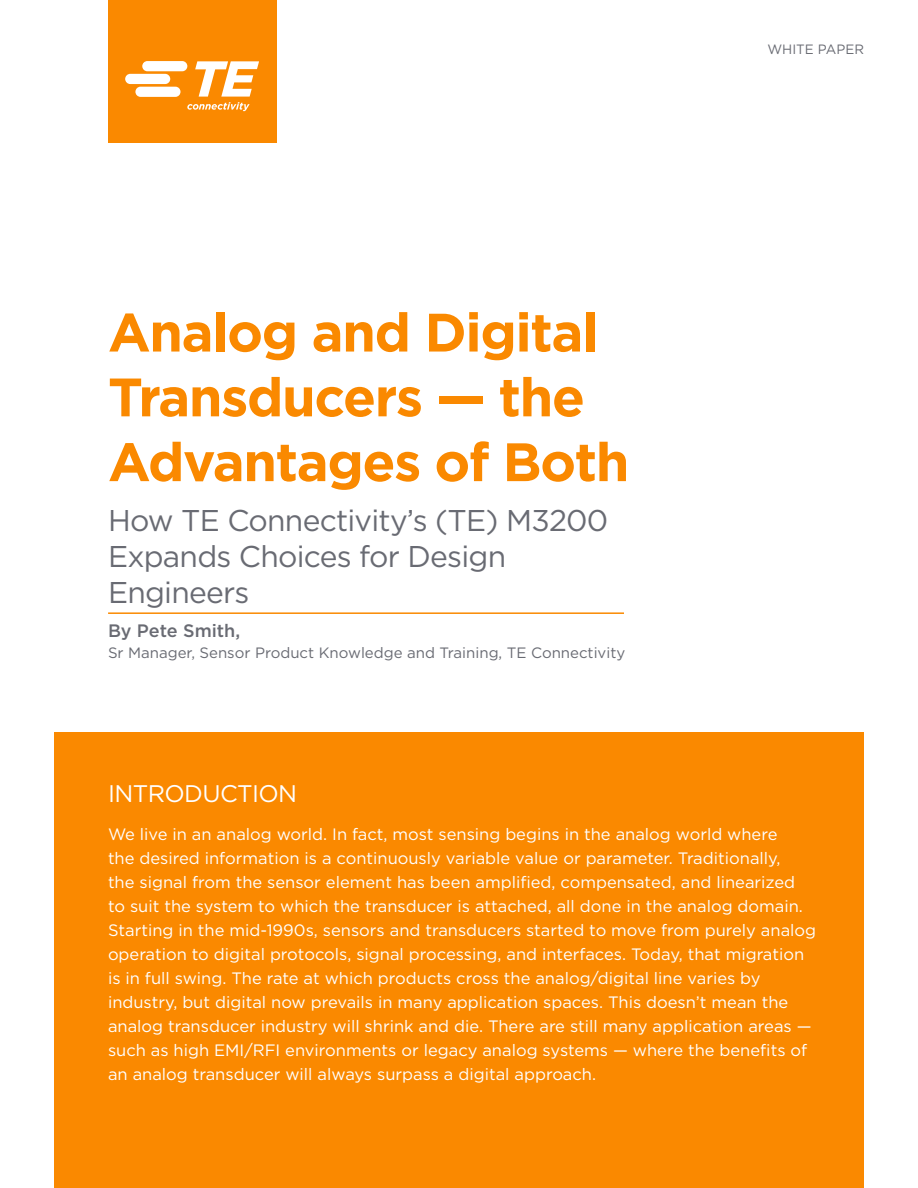
<style>
.page{position:relative;width:918px;height:1188px;background:#fff}
.page>*{position:absolute;margin:0;border:0;box-sizing:border-box;transform-origin:0 0}
.t1{font:700 54px/64.8px "Gotham";letter-spacing:-.025em;color:#fa8900}
.t2{font:30px/36px "Gotham";letter-spacing:-.025em;color:#696b73}
.Intro_Heading{font:24px "Gotham";letter-spacing:-.025em;color:#fff}
.t3{font:500 18px "Gotham";color:#696b73}
.Intro_Copy{font:16.5px/24px "Gotham";color:#fff}
.t4{font:15px "Gotham";color:#696b73}
.Body_Text{font:13.5px "Gotham";color:#696b73}
</style>
<div class="page">
<div style="left:108px;top:0;width:168px;height:143px;background:#fa8900"></div>
<svg style="left:125px;top:61px;width:134px;height:50px"></svg>
<div style="left:54px;top:732px;width:810px;height:456px;background:#fa8900"></div>
<hr style="left:108px;top:612px;width:516px;height:2px;background:#fa8900">
<p class="t1" style="left:108px;top:300px;width:523px">Analog and Digital<br>Transducers — the<br>Advantages of Both</p>
<p class="t2" style="left:108px;top:501px;width:502px">How TE Connectivity’s (TE) M3200<br>Expands Choices for Design<br>Engineers</p>
<p class="t3" style="left:108px;top:619px;width:134px">By Pete Smith,</p>
<p class="t4" style="left:108px;top:643px;width:519px">Sr Manager, Sensor Product Knowledge and Training, TE Connectivity</p>
<p class="Body_Text" style="left:767px;top:41px;width:98px">WHITE PAPER</p>
<p class="Intro_Heading" style="left:108px;top:778px;width:191px">INTRODUCTION</p>
<p class="Intro_Copy" style="left:108px;top:822px;width:710px">We live in an analog world. In fact, most sensing begins in the analog world where<br>the desired information is a continuously variable value or parameter. Traditionally,<br>the signal from the sensor element has been amplified, compensated, and linearized to suit the system to which the transducer is attached, all done in the analog domain.<br>Starting in the mid-1990s, sensors and transducers started to move from purely analog operation to digital protocols, signal processing, and interfaces. Today, that migration is in full swing. The rate at which products cross the analog/digital line varies by industry, but digital now prevails in many application spaces. This doesn’t mean the analog transducer industry will shrink and die. There are still many application areas — such as high EMI/RFI environments or legacy analog systems — where the benefits of an analog transducer will always surpass a digital approach.</p>
</div>
